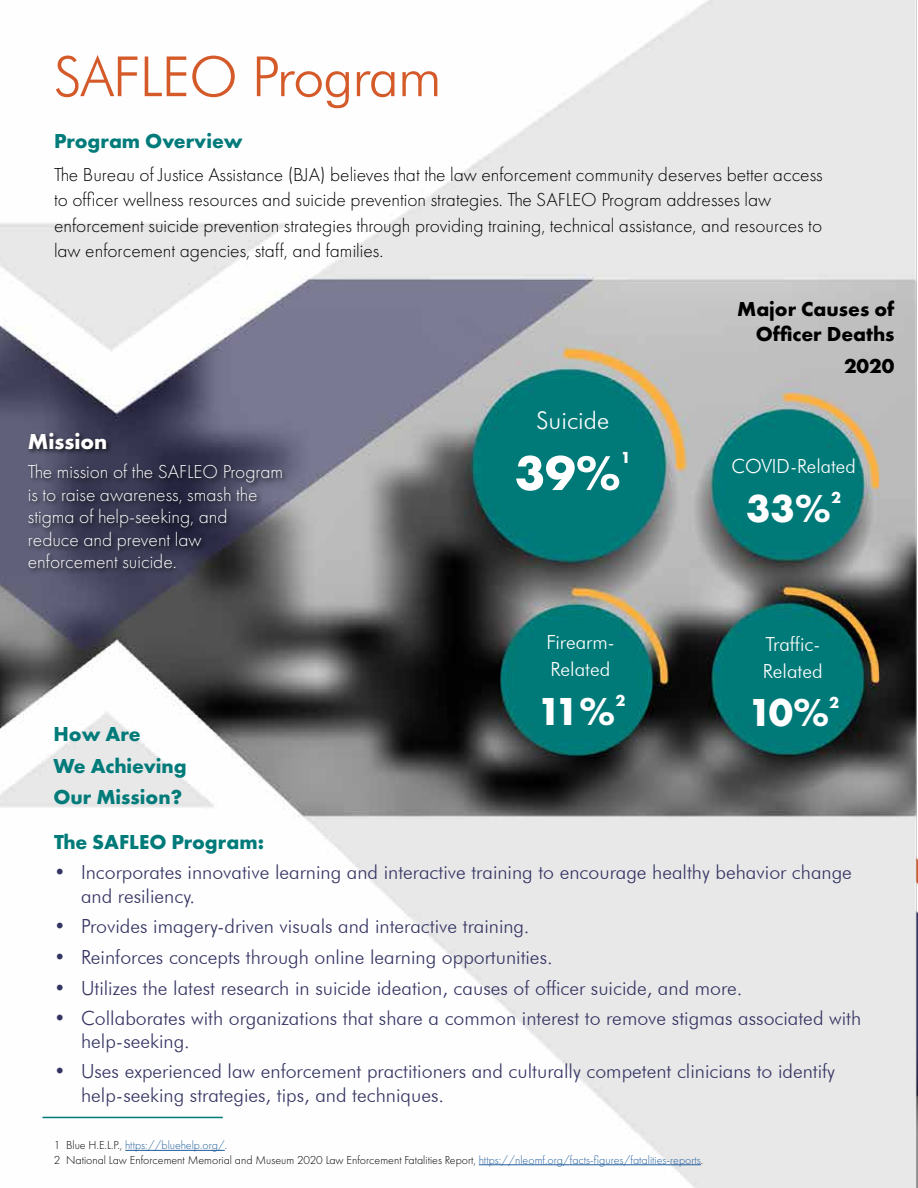
<style>
.page{position:relative;width:918px;height:1188px;background:#fff}
.page>*{position:absolute;margin:0;border:0;box-sizing:border-box;transform-origin:0 0}
.t1{font:300 55.5px "Futura BT";letter-spacing:-.015em;color:#d45a2a}
.t2{font:700 50.7px "Futura PT";color:#fff}
.t3{font:700 40.5px "Futura PT";color:#fff}
.t4{font:300 24.45px "Futura BT";color:#fff}
.t5{font:700 22.5px "Futura PT";color:#fff}
.t6{font:700 21px/31.5px "Futura PT";color:#007b7a}
.t7{font:700 21px/25.2px "Futura PT";color:#000;text-align:right}
.t8{font:300 19.5px/23.4px "Futura BT";color:#343463}
.t9{font:300 19.5px/25.5px "Futura PT";color:#000}
.t10{font:300 19.5px/22.5px "Futura PT";color:#fff}
.t11{font:300 19.5px/27px "Futura BT";color:#fff}
.t12{font:700 16.65px "Futura PT";color:#fff}
.t13{font:300 12px/14.4px "Futura PT";color:#000}
.s1{color:#215e9e}
</style>
<div class="page">
<img style="left:0;top:0;width:918px;height:1188px">
<div style="left:26px;top:431px;width:262px;height:143px;background:#000;opacity:.75"></div>
<hr style="left:125px;top:1150px;width:100px;height:1px;background:#215e9e">
<hr style="left:479px;top:1164px;width:222px;height:1px;background:#215e9e">
<hr style="left:42px;top:1117px;width:181px;height:1px;background:#007b7a">
<h1 class="t1" style="left:54px;top:43px;width:389px">SAFLEO Program</h1>
<p class="t6" style="left:54px;top:125px;width:190px">Program Overview</p>
<p class="t9" style="left:54px;top:162px;width:770px">The Bureau of Justice Assistance (BJA) believes that the law enforcement community deserves better access to officer wellness resources and suicide prevention strategies. The SAFLEO Program addresses law enforcement suicide prevention strategies through providing training, technical assistance, and resources to law enforcement agencies, staff, and families.</p>
<p class="t5" style="left:28px;top:427px;width:81px">Mission</p>
<p class="t10" style="left:28px;top:461px;width:257px">The mission of the SAFLEO Program is to raise awareness, smash the stigma of help-seeking, and reduce and prevent law enforcement suicide.</p>
<p class="t6" style="left:53px;top:718px;width:135px">How Are<br>We Achieving<br>Our Mission?</p>
<p class="t4" style="left:536px;top:406px;width:74px">Suicide</p>
<h2 class="t2" style="left:515px;top:440px;width:108px">39%</h2>
<p class="t12" style="left:621px;top:446px;width:11px">1</p>
<p class="t11" style="left:546px;top:629px;width:70px">Firearm-<br>Related</p>
<h3 class="t3" style="left:537px;top:685px;width:80px">11%</h3>
<p class="t12" style="left:615px;top:690px;width:11px">2</p>
<p class="t7" style="left:737px;top:296px;width:159px">Major Causes of<br>Officer Deaths</p>
<p class="t7" style="left:844px;top:353px;width:52px">2020</p>
<p class="t11" style="left:731px;top:453px;width:126px">COVID-Related</p>
<h3 class="t3" style="left:746px;top:482px;width:86px">33%</h3>
<p class="t12" style="left:831px;top:487px;width:11px">2</p>
<p class="t11" style="left:763px;top:630px;width:61px">Traffic-<br>Related</p>
<h3 class="t3" style="left:748px;top:687px;width:83px">10%</h3>
<p class="t12" style="left:829px;top:692px;width:11px">2</p>
<p class="t6" style="left:54px;top:826px;width:212px">The SAFLEO Program:</p>
<p class="t8" style="left:81px;top:860px;width:772px;text-indent:-27px">• Incorporates innovative learning and interactive training to encourage healthy behavior change and resiliency.</p>
<p class="t8" style="left:54px;top:915px;width:477px">• Provides imagery-driven visuals and interactive training.</p>
<p class="t8" style="left:54px;top:945px;width:500px">• Reinforces concepts through online learning opportunities.</p>
<p class="t8" style="left:54px;top:976px;width:690px">• Utilizes the latest research in suicide ideation, causes of officer suicide, and more.</p>
<p class="t8" style="left:81px;top:1006px;width:782px;text-indent:-27px">• Collaborates with organizations that share a common interest to remove stigmas associated with help-seeking.</p>
<p class="t8" style="left:81px;top:1060px;width:756px;text-indent:-27px">• Uses experienced law enforcement practitioners and culturally competent clinicians to identify help-seeking strategies, tips, and techniques.</p>
<p class="t13" style="left:54px;top:1138px;width:651px">1 Blue H.E.L.P., <span class="s1">https://bluehelp.org/</span>.<br>2 National Law Enforcement Memorial and Museum 2020 Law Enforcement Fatalities Report, <span class="s1">https://nleomf.org/facts-figures/fatalities-reports</span>.</p>
</div>
